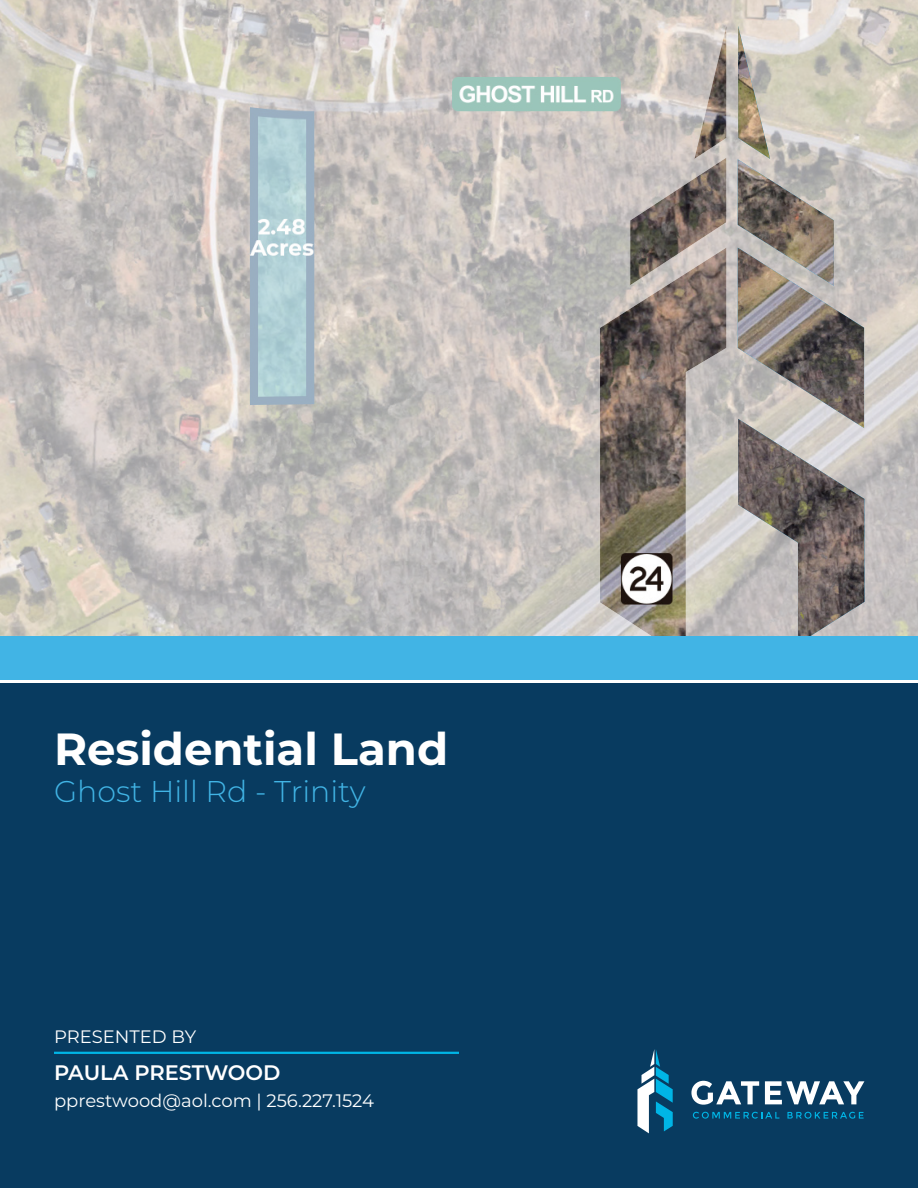
<style>
.page{position:relative;width:918px;height:1188px;background:#fff}
.page>*{position:absolute;margin:0;border:0;box-sizing:border-box;transform-origin:0 0}
.t1{font:700 45px "Montserrat";color:#fff}
.t2{font:300 30px "Montserrat";color:#41b4e5}
.t3{font:600 21px "Montserrat";letter-spacing:-.005em;color:#fff}
.t4{font:18px "Montserrat";color:#fff}
</style>
<div class="page">
<img style="left:0;top:0;width:918px;height:637px">
<img style="left:600px;top:26px;width:126px;height:611px">
<img style="left:738px;top:26px;width:126px;height:611px">
<div style="left:0;top:684px;width:918px;height:504px;background:#083b60"></div>
<div style="left:0;top:637px;width:918px;height:43px;background:#41b4e5"></div>
<hr style="left:54px;top:1052px;width:405px;height:2px;background:#00b5e6">
<svg style="left:693px;top:1112px;width:86px;height:7px"></svg>
<svg style="left:787px;top:1112px;width:77px;height:7px"></svg>
<svg style="left:691px;top:1081px;width:68px;height:24px"></svg>
<svg style="left:765px;top:1081px;width:99px;height:23px"></svg>
<svg style="left:637px;top:1049px;width:36px;height:84px"></svg>
<p class="t1" style="left:54px;top:717px;width:396px">Residential Land</p>
<p class="t2" style="left:54px;top:771px;width:313px">Ghost Hill Rd - Trinity</p>
<p class="t4" style="left:54px;top:1024px;width:144px">PRESENTED BY</p>
<p class="t3" style="left:54px;top:1058px;width:228px">PAULA PRESTWOOD</p>
<p class="t4" style="left:54px;top:1088px;width:322px">pprestwood@aol.com | 256.227.1524</p>
</div>
